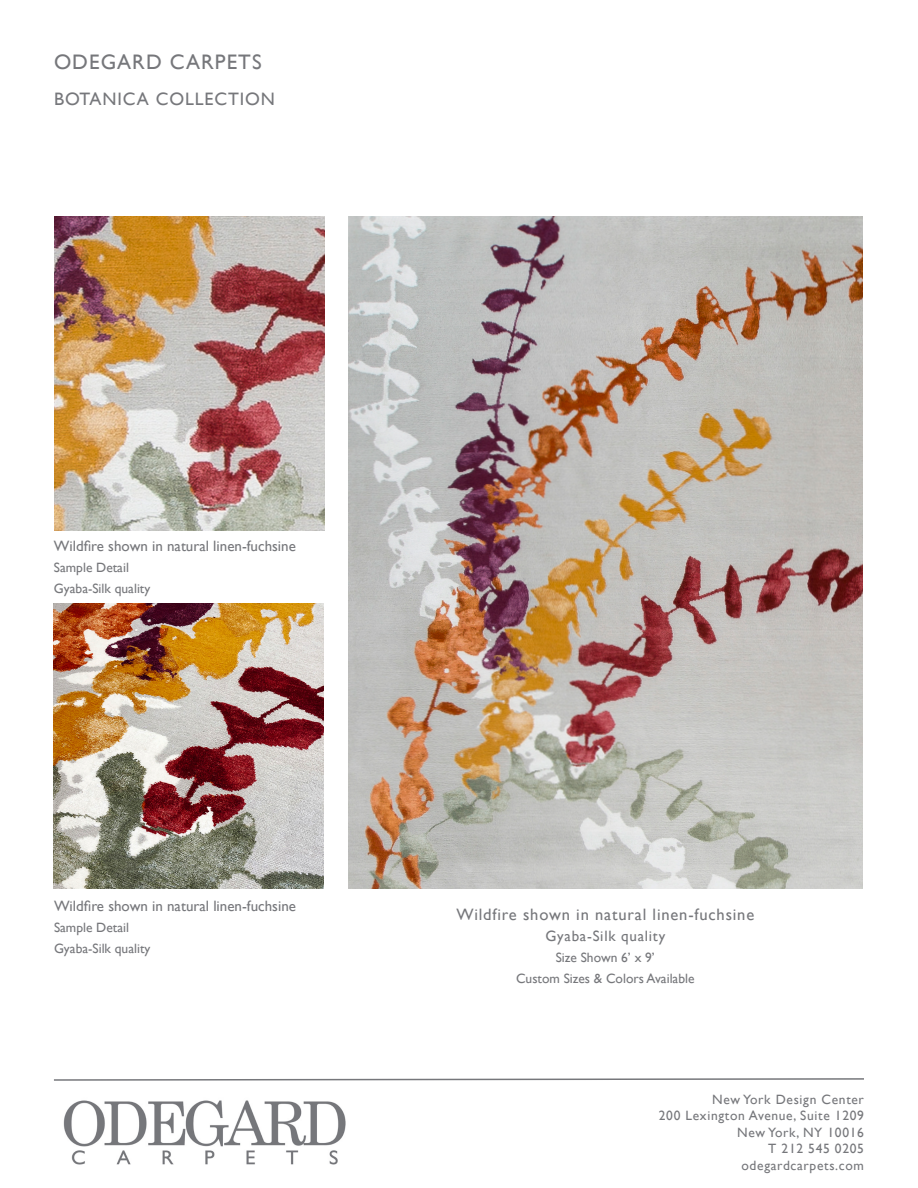
<style>
.page{position:relative;width:918px;height:1188px;background:#fff}
.page>*{position:absolute;margin:0;border:0;box-sizing:border-box;transform-origin:0 0}
.t1{font:21px "Gill Sans";letter-spacing:.05em;color:#76777b}
.t2{font:18px "Gill Sans";letter-spacing:.05em;color:#76777b}
.t3{font:16.5px "Gill Sans";letter-spacing:.05em;color:#76777b}
.t4{font:15px "Gill Sans";color:#76777b}
.t5{font:15px "Gill Sans";letter-spacing:.05em;color:#76777b}
.t6{font:13.5px "Gill Sans";color:#76777b}
.t7{font:13.5px "Gill Sans";letter-spacing:.05em;color:#76777b}
</style>
<div class="page">
<svg style="left:54px;top:1078px;width:810px;height:3px"></svg>
<img style="left:63px;top:1100px;width:283px;height:65px">
<img style="left:54px;top:216px;width:270px;height:314px">
<img style="left:53px;top:604px;width:270px;height:284px">
<img style="left:348px;top:216px;width:514px;height:672px">
<p class="t1" style="left:54px;top:49px;width:209px">ODEGARD CARPETS</p>
<p class="t2" style="left:54px;top:88px;width:223px">BOTANICA COLLECTION</p>
<p class="t4" style="left:54px;top:537px;width:244px">Wildfire shown in natural linen-fuchsine</p>
<p class="t6" style="left:54px;top:559px;width:77px">Sample Detail</p>
<p class="t6" style="left:54px;top:580px;width:98px">Gyaba-Silk quality</p>
<p class="t4" style="left:54px;top:897px;width:244px">Wildfire shown in natural linen-fuchsine</p>
<p class="t6" style="left:54px;top:919px;width:77px">Sample Detail</p>
<p class="t6" style="left:54px;top:940px;width:98px">Gyaba-Silk quality</p>
<p class="t3" style="left:456px;top:905px;width:299px">Wildfire shown in natural linen-fuchsine</p>
<p class="t5" style="left:545px;top:927px;width:121px">Gyaba-Silk quality</p>
<p class="t6" style="left:556px;top:949px;width:101px">Size Shown 6’ x 9’</p>
<p class="t6" style="left:516px;top:970px;width:180px">Custom Sizes &amp; Colors Available</p>
<p class="t7" style="left:712px;top:1091px;width:153px">New York Design Center</p>
<p class="t7" style="left:659px;top:1108px;width:207px">200 Lexington Avenue, Suite 1209</p>
<p class="t7" style="left:737px;top:1124px;width:128px">New York, NY 10016</p>
<p class="t7" style="left:768px;top:1141px;width:97px">T 212 545 0205</p>
<p class="t7" style="left:742px;top:1157px;width:124px">odegardcarpets.com</p>
</div>
